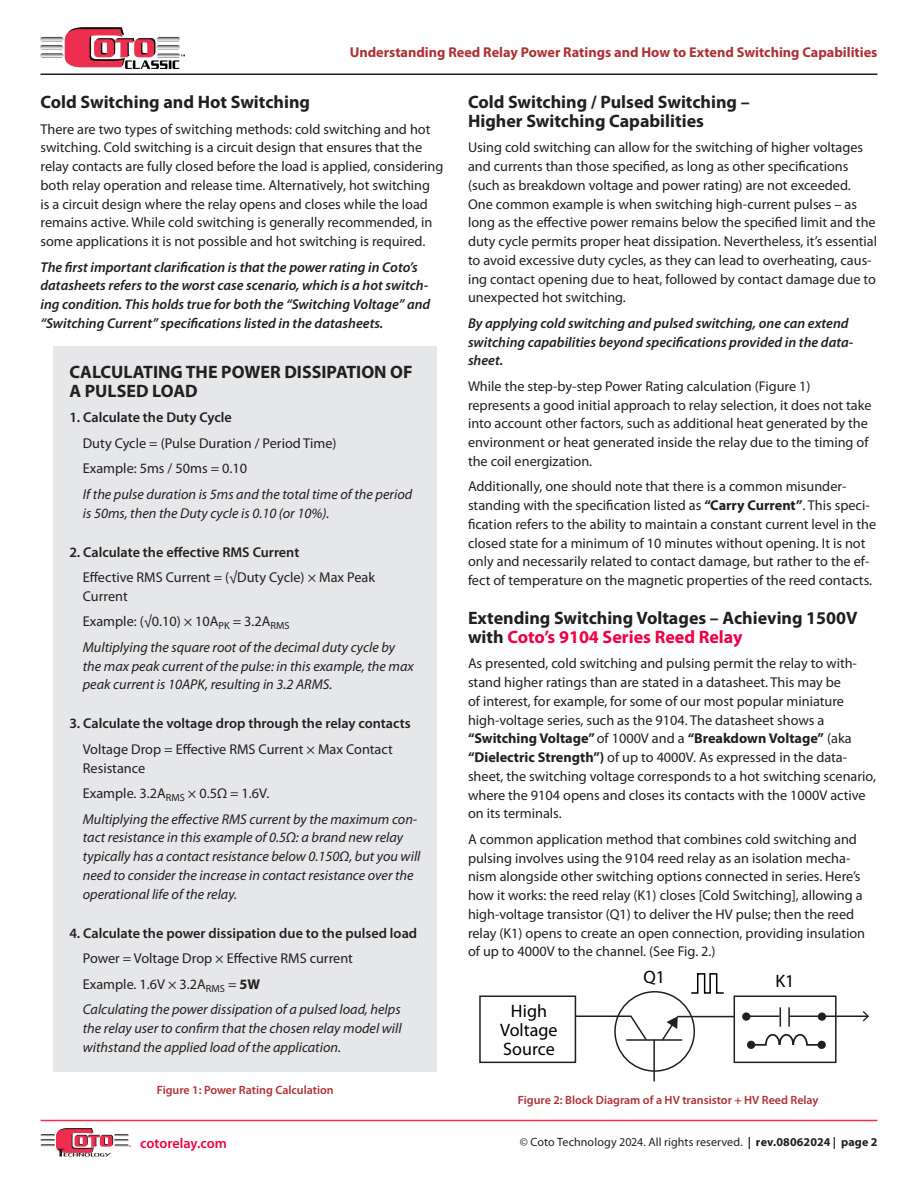
<style>
.page{position:relative;width:918px;height:1188px;background:#fff}
.page>*{position:absolute;margin:0;border:0;box-sizing:border-box;transform-origin:0 0}
.t1{font:700 18px/18.8px "Myriad Pro";color:#231f20}
.t2{font:18px/18.6px "Myriad Pro";color:#000;text-align:center}
.Section_Indent_1{font:14.25px/18.8px "Myriad Pro";color:#231f20}
.t3{font:italic 14.25px/18.8px "Myriad Pro";color:#231f20}
.t4{font:italic 600 14.25px/18.8px "Myriad Pro";color:#231f20}
.t5{font:600 14.25px "Myriad Pro";color:#231f20}
.t6{font:700 14.25px "Myriad Pro";color:#af3035}
.t7{font:600 14.25px "Myriad Pro";letter-spacing:-.005em;color:#f00044}
.t8{font:600 12px "Myriad Pro";color:#af3035}
.t9{font:12px "Myriad Pro";letter-spacing:.005em;color:#231f20}
.s1{font-weight:700}
.s2{color:#f00044}
</style>
<div class="page">
<hr style="left:40px;top:1120px;width:838px;height:1px;background:#ee2e4e">
<svg style="left:40px;top:1128px;width:91px;height:29px"></svg>
<img style="left:40px;top:27px;width:144px;height:41px">
<hr style="left:40px;top:74px;width:837px;height:1px;background:#231f20">
<div style="left:54px;top:346px;width:383px;height:726px;background:#e6e7e9"></div>
<div style="left:479px;top:996px;width:97px;height:67px;border:2px solid #231f20"></div>
<div style="left:734px;top:996px;width:103px;height:67px;border:2px solid #231f20"></div>
<svg style="left:691px;top:973px;width:33px;height:21px"></svg>
<div style="left:614px;top:991px;width:81px;height:81px;border:2px solid #231f20;border-radius:50%"></div>
<hr style="left:747px;top:1015px;width:33px;height:2px;background:#231f20">
<hr style="left:789px;top:1015px;width:32px;height:2px;background:#231f20">
<hr style="left:820px;top:1015px;width:48px;height:2px;background:#231f20">
<svg style="left:863px;top:1011px;width:6px;height:10px"></svg>
<hr style="left:626px;top:1039px;width:56px;height:2px;background:#231f20">
<hr style="left:653px;top:1040px;width:2px;height:41px;background:#231f20">
<svg style="left:780px;top:1007px;width:1px;height:20px"></svg>
<hr style="left:788px;top:1007px;width:2px;height:20px;background:#231f20">
<svg style="left:574px;top:1015px;width:75px;height:27px"></svg>
<svg style="left:660px;top:1016px;width:18px;height:25px"></svg>
<div style="left:742px;top:1012px;width:8px;height:9px;background:#231f20;border-radius:50%"></div>
<div style="left:747px;top:1041px;width:8px;height:8px;background:#231f20;border-radius:50%"></div>
<div style="left:818px;top:1041px;width:8px;height:8px;background:#231f20;border-radius:50%"></div>
<div style="left:818px;top:1012px;width:8px;height:9px;background:#231f20;border-radius:50%"></div>
<svg style="left:750px;top:1033px;width:72px;height:14px"></svg>
<hr style="left:677px;top:1016px;width:57px;height:1px;background:#231f20">
<p class="t6" style="left:350px;top:44px;width:529px">Understanding Reed Relay Power Ratings and How to Extend Switching Capabilities</p>
<p class="t1" style="left:40px;top:93px;width:271px">Cold Switching and Hot Switching</p>
<p class="Section_Indent_1" style="left:40px;top:120px;width:404px">There are two types of switching methods: cold switching and hot switching. Cold switching is a circuit design that ensures that the relay contacts are fully closed before the load is applied, considering both relay operation and release time. Alternatively, hot switching<br>is a circuit design where the relay opens and closes while the load remains active. While cold switching is generally recommended, in some applications it is not possible and hot switching is required.</p>
<p class="t4" style="left:40px;top:258px;width:391px">The first important clarification is that the power rating in Coto’s datasheets refers to the worst case scenario, which is a hot switch&shy;ing condition. This holds true for both the “Switching Voltage” and “Switching Current” specifications listed in the datasheets.</p>
<p class="t1" style="left:468px;top:93px;width:283px">Cold Switching / Pulsed Switching –<br>Higher Switching Capabilities</p>
<p class="Section_Indent_1" style="left:468px;top:138px;width:411px">Using cold switching can allow for the switching of higher voltages and currents than those specified, as long as other specifications (such as breakdown voltage and power rating) are not exceeded.<br>One common example is when switching high-current pulses – as long as the effective power remains below the specified limit and the duty cycle permits proper heat dissipation. Nevertheless, it’s essential to avoid excessive duty cycles, as they can lead to overheating, caus&shy;ing contact opening due to heat, followed by contact damage due to unexpected hot switching.</p>
<p class="t4" style="left:468px;top:314px;width:387px">By applying cold switching and pulsed switching, one can extend switching capabilities beyond specifications provided in the data&shy;sheet.</p>
<p class="Section_Indent_1" style="left:468px;top:377px;width:405px">While the step-by-step Power Rating calculation (Figure 1) represents a good initial approach to relay selection, it does not take into account other factors, such as additional heat generated by the environment or heat generated inside the relay due to the timing of the coil energization.</p>
<p class="Section_Indent_1" style="left:468px;top:477px;width:410px">Additionally, one should note that there is a common misunder&shy;standing with the specification listed as <span class="s1">“Carry Current”</span>. This speci&shy;fication refers to the ability to maintain a constant current level in the closed state for a minimum of 10 minutes without opening. It is not only and necessarily related to contact damage, but rather to the ef&shy;fect of temperature on the magnetic properties of the reed contacts.</p>
<p class="t1" style="left:468px;top:609px;width:391px">Extending Switching Voltages – Achieving 1500V with <span class="s2">Coto’s 9104 Series Reed Relay</span></p>
<p class="Section_Indent_1" style="left:468px;top:654px;width:410px">As presented, cold switching and pulsing permit the relay to with&shy;stand higher ratings than are stated in a datasheet. This may be<br>of interest, for example, for some of our most popular miniature high-voltage series, such as the 9104. The datasheet shows a <span class="s1">“Switching Voltage”</span> of 1000V and a <span class="s1">“Breakdown Voltage”</span> (aka <span class="s1">“Dielectric Strength”)</span> of up to 4000V. As expressed in the data&shy;sheet, the switching voltage corresponds to a hot switching scenario, where the 9104 opens and closes its contacts with the 1000V active on its terminals.</p>
<p class="Section_Indent_1" style="left:468px;top:830px;width:399px">A common application method that combines cold switching and pulsing involves using the 9104 reed relay as an isolation mecha&shy;nism alongside other switching options connected in series. Here’s how it works: the reed relay (K1) closes [Cold Switching], allowing a high-voltage transistor (Q1) to deliver the HV pulse; then the reed relay (K1) opens to create an open connection, providing insulation of up to 4000V to the channel. (See Fig. 2.)</p>
<p class="t1" style="left:69px;top:363px;width:345px">CALCULATING THE POWER DISSIPATION OF<br>A PULSED LOAD</p>
<p class="t5" style="left:69px;top:410px;width:164px">1. Calculate the Duty Cycle</p>
<p class="Section_Indent_1" style="left:83px;top:434px;width:255px">Duty Cycle = (Pulse Duration / Period Time)</p>
<p class="Section_Indent_1" style="left:83px;top:460px;width:166px">Example: 5ms / 50ms = 0.10</p>
<p class="t3" style="left:83px;top:485px;width:331px">If the pulse duration is 5ms and the total time of the period is 50ms, then the Duty cycle is 0.10 (or 10%).</p>
<p class="t5" style="left:69px;top:544px;width:232px">2. Calculate the effective RMS Current</p>
<p class="Section_Indent_1" style="left:83px;top:568px;width:294px">Effective RMS Current = (√Duty Cycle) × Max Peak<br>Current</p>
<p class="Section_Indent_1" style="left:83px;top:613px;width:208px">Example: (√0.10) × 10A<sub>PK</sub> = 3.2A<sub>RMS</sub></p>
<p class="t3" style="left:83px;top:638px;width:333px">Multiplying the square root of the decimal duty cycle by the max peak current of the pulse: in this example, the max peak current is 10APK, resulting in 3.2 ARMS.</p>
<p class="t5" style="left:69px;top:716px;width:343px">3. Calculate the voltage drop through the relay contacts</p>
<p class="Section_Indent_1" style="left:83px;top:740px;width:311px">Voltage Drop = Effective RMS Current × Max Contact<br>Resistance</p>
<p class="Section_Indent_1" style="left:83px;top:784px;width:188px">Example. 3.2A<sub>RMS</sub> × 0.5Ω = 1.6V.</p>
<p class="t3" style="left:83px;top:810px;width:339px">Multiplying the effective RMS current by the maximum con&shy;tact resistance in this example of 0.5Ω: a brand new relay typically has a contact resistance below 0.150Ω, but you will need to consider the increase in contact resistance over the operational life of the relay.</p>
<p class="t5" style="left:69px;top:925px;width:349px">4. Calculate the power dissipation due to the pulsed load</p>
<p class="Section_Indent_1" style="left:83px;top:949px;width:272px">Power = Voltage Drop × Effective RMS current</p>
<p class="Section_Indent_1" style="left:83px;top:975px;width:179px">Example. 1.6V × 3.2A<sub>RMS</sub> = <span class="s1">5W</span></p>
<p class="t3" style="left:83px;top:1000px;width:320px;text-align:justify">Calculating the power dissipation of a pulsed load, helps the relay user to confirm that the chosen relay model will withstand the applied load of the application.</p>
<p class="t2" style="left:500px;top:1002px;width:59px">High<br>Voltage<br>Source</p>
<p class="t2" style="left:643px;top:968px;width:23px">Q1</p>
<p class="t2" style="left:776px;top:972px;width:20px">K1</p>
<p class="t8" style="left:157px;top:1083px;width:178px">Figure 1: Power Rating Calculation</p>
<p class="t8" style="left:518px;top:1093px;width:302px">Figure 2: Block Diagram of a HV transistor + HV Reed Relay</p>
<p class="t7" style="left:140px;top:1135px;width:88px">cotorelay.com</p>
<p class="t9" style="left:520px;top:1135px;width:359px">© Coto Technology 2024. All rights reserved. <span class="s1">| rev.08062024 | page 2</span></p>
</div>
